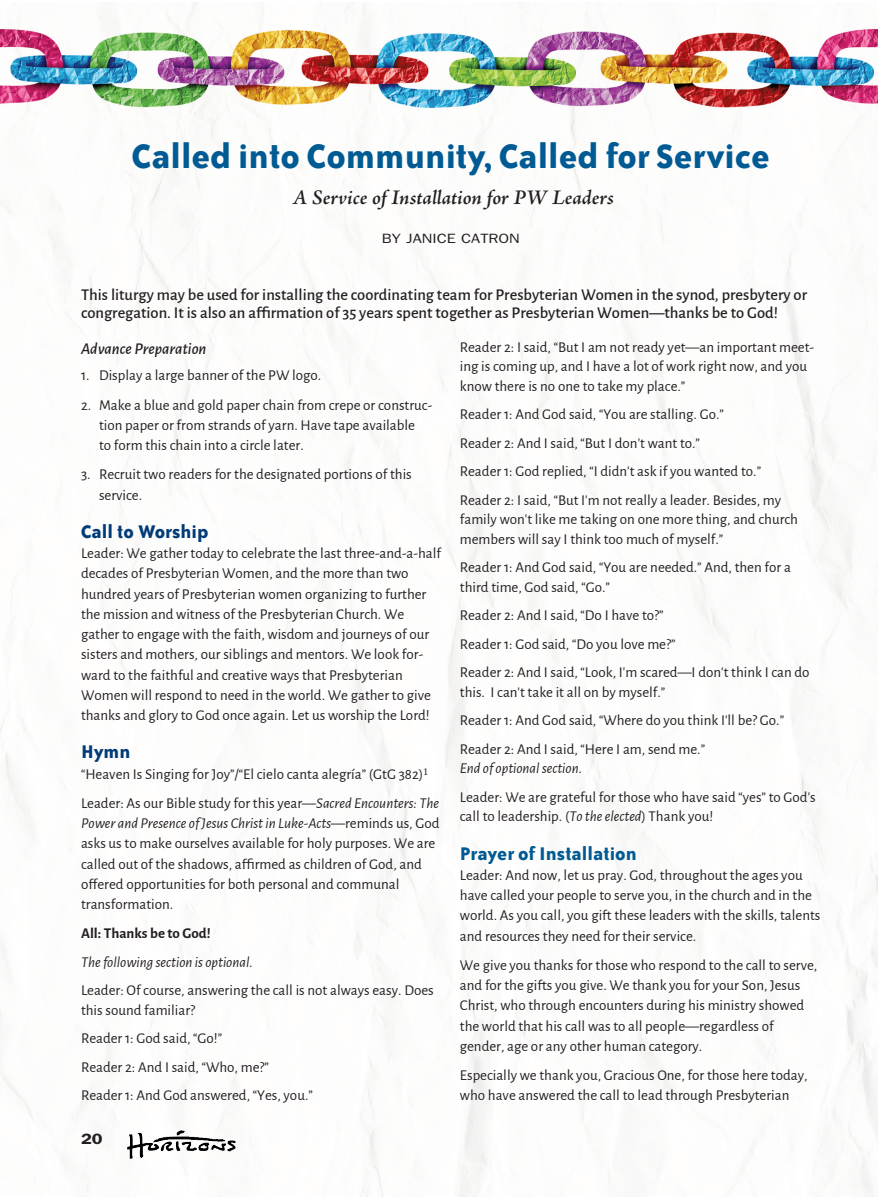
<style>
.page{position:relative;width:880px;height:1197px;background:#fff}
.page>*{position:absolute;margin:0;border:0;box-sizing:border-box;transform-origin:0 0}
.t1{font:700 39px "Bailey Sans ITC";color:#005a93}
.t2{font:italic 600 21px "Adobe Jenson Pro";color:#231f20}
.t3{font:700 21px "Bailey Sans ITC";color:#005a93}
.t4{font:700 21px "Bailey Sans ITC";color:#023c78}
.t5{font:500 16.5px/18px "Alegreya Sans";color:#231f20}
.t6{font:italic 500 16.5px "Alegreya Sans";color:#231f20}
.t7{font:15px/20.2px "Alegreya Sans";color:#231f20}
.t8{font:italic 15px "Alegreya Sans";color:#231f20}
.t9{font:700 15px "Alegreya Sans";color:#231f20}
.t10{font:600 15px "ITC Franklin Gothic Std";color:#231f20;scale:1.2 1}
.t11{font:13.5px "ITC Franklin Gothic Std";color:#231f20;scale:1.2 1}
.s1{font-style:italic}
</style>
<div class="page">
<img style="left:0;top:3px;width:877px;height:1194px">
<img style="left:161px;top:1140px;width:74px;height:12px">
<p class="t1" style="left:132px;top:143px;width:639px">Called into Community, Called for Service</p>
<p class="t2" style="left:292px;top:184px;width:323px">A Service of Installation for PW Leaders</p>
<p class="t11" style="left:382px;top:234px;width:117px">BY JANICE CATRON</p>
<p class="t5" style="left:81px;top:286px;width:727px">This liturgy may be used for installing the coordinating team for Presbyterian Women in the synod, presbytery or congregation. It is also an affirmation of 35 years spent together as Presbyterian Women—thanks be to God!</p>
<p class="t6" style="left:81px;top:339px;width:127px">Advance Preparation</p>
<p class="t7" style="left:81px;top:366px;width:242px">1. Display a large banner of the PW logo.</p>
<p class="t7" style="left:99px;top:395px;width:335px;text-indent:-18px">2. Make a blue and gold paper chain from crepe or construc&shy;tion paper or from strands of yarn. Have tape available<br>to form this chain into a circle later.</p>
<p class="t7" style="left:99px;top:465px;width:314px;text-indent:-18px">3. Recruit two readers for the designated portions of this service.</p>
<p class="t4" style="left:81px;top:524px;width:129px">Call to Worship</p>
<p class="t7" style="left:81px;top:544px;width:362px">Leader: We gather today to celebrate the last three-and-a-half decades of Presbyterian Women, and the more than two hundred years of Presbyterian women organizing to further the mission and witness of the Presbyterian Church. We gather to engage with the faith, wisdom and journeys of our sisters and mothers, our siblings and mentors. We look for&shy;ward to the faithful and creative ways that Presbyterian Women will respond to need in the world. We gather to give thanks and glory to God once again. Let us worship the Lord!</p>
<p class="t4" style="left:81px;top:745px;width:51px">Hymn</p>
<p class="t7" style="left:81px;top:764px;width:349px">“Heaven Is Singing for Joy”/“El cielo canta alegría” (GtG 382)<sup>1</sup></p>
<p class="t7" style="left:81px;top:793px;width:360px">Leader: As our Bible study for this year—<span class="s1">Sacred Encounters: The Power and Presence of Jesus Christ in Luke-Acts</span>—reminds us, God asks us to make ourselves available for holy purposes. We are called out of the shadows, affirmed as children of God, and offered opportunities for both personal and communal transformation.</p>
<p class="t9" style="left:81px;top:925px;width:131px">All: Thanks be to God!</p>
<p class="t8" style="left:81px;top:953px;width:173px">The following section is optional.</p>
<p class="t7" style="left:81px;top:981px;width:354px;line-height:19.5px">Leader: Of course, answering the call is not always easy. Does this sound familiar?</p>
<p class="t7" style="left:81px;top:1029px;width:143px">Reader 1: God said, “Go!”</p>
<p class="t7" style="left:81px;top:1057px;width:189px">Reader 2: And I said, “Who, me?”</p>
<p class="t7" style="left:81px;top:1086px;width:233px">Reader 1: And God answered, “Yes, you.”</p>
<p class="t10" style="left:81px;top:1130px;width:20px">20</p>
<p class="t7" style="left:460px;top:338px;width:356px;line-height:19.5px">Reader 2: I said, “But I am not ready yet—an important meet&shy;ing is coming up, and I have a lot of work right now, and you know there is no one to take my place.”</p>
<p class="t7" style="left:460px;top:405px;width:266px">Reader 1: And God said, “You are stalling. Go.”</p>
<p class="t7" style="left:460px;top:433px;width:242px">Reader 2: And I said, “But I don't want to.”</p>
<p class="t7" style="left:460px;top:462px;width:303px">Reader 1: God replied, “I didn't ask if you wanted to.”</p>
<p class="t7" style="left:460px;top:491px;width:340px;line-height:19.5px">Reader 2: I said, “But I'm not really a leader. Besides, my family won't like me taking on one more thing, and church members will say I think too much of myself.”</p>
<p class="t7" style="left:460px;top:558px;width:332px;line-height:19.5px">Reader 1: And God said, “You are needed.” And, then for a third time, God said, “Go.”</p>
<p class="t7" style="left:460px;top:606px;width:205px">Reader 2: And I said, “Do I have to?”</p>
<p class="t7" style="left:460px;top:634px;width:217px">Reader 1: God said, “Do you love me?”</p>
<p class="t7" style="left:460px;top:663px;width:351px;line-height:19.5px">Reader 2: And I said, “Look, I'm scared—I don't think I can do this. I can't take it all on by myself.”</p>
<p class="t7" style="left:460px;top:711px;width:326px">Reader 1: And God said, “Where do you think I'll be? Go.”</p>
<p class="t7" style="left:460px;top:739px;width:247px">Reader 2: And I said, “Here I am, send me.”</p>
<p class="t8" style="left:460px;top:760px;width:124px">End of optional section.</p>
<p class="t7" style="left:460px;top:788px;width:357px;line-height:19.5px">Leader: We are grateful for those who have said “yes” to God's call to leadership. (<span class="s1">To the elected</span>) Thank you!</p>
<p class="t3" style="left:460px;top:846px;width:178px">Prayer of Installation</p>
<p class="t7" style="left:460px;top:865px;width:362px">Leader: And now, let us pray. God, throughout the ages you have called your people to serve you, in the church and in the world. As you call, you gift these leaders with the skills, talents and resources they need for their service.</p>
<p class="t7" style="left:460px;top:955px;width:359px">We give you thanks for those who respond to the call to serve, and for the gifts you give. We thank you for your Son, Jesus Christ, who through encounters during his ministry showed the world that his call was to all people—regardless of gender, age or any other human category.</p>
<p class="t7" style="left:460px;top:1065px;width:349px">Especially we thank you, Gracious One, for those here today, who have answered the call to lead through Presbyterian</p>
</div>
